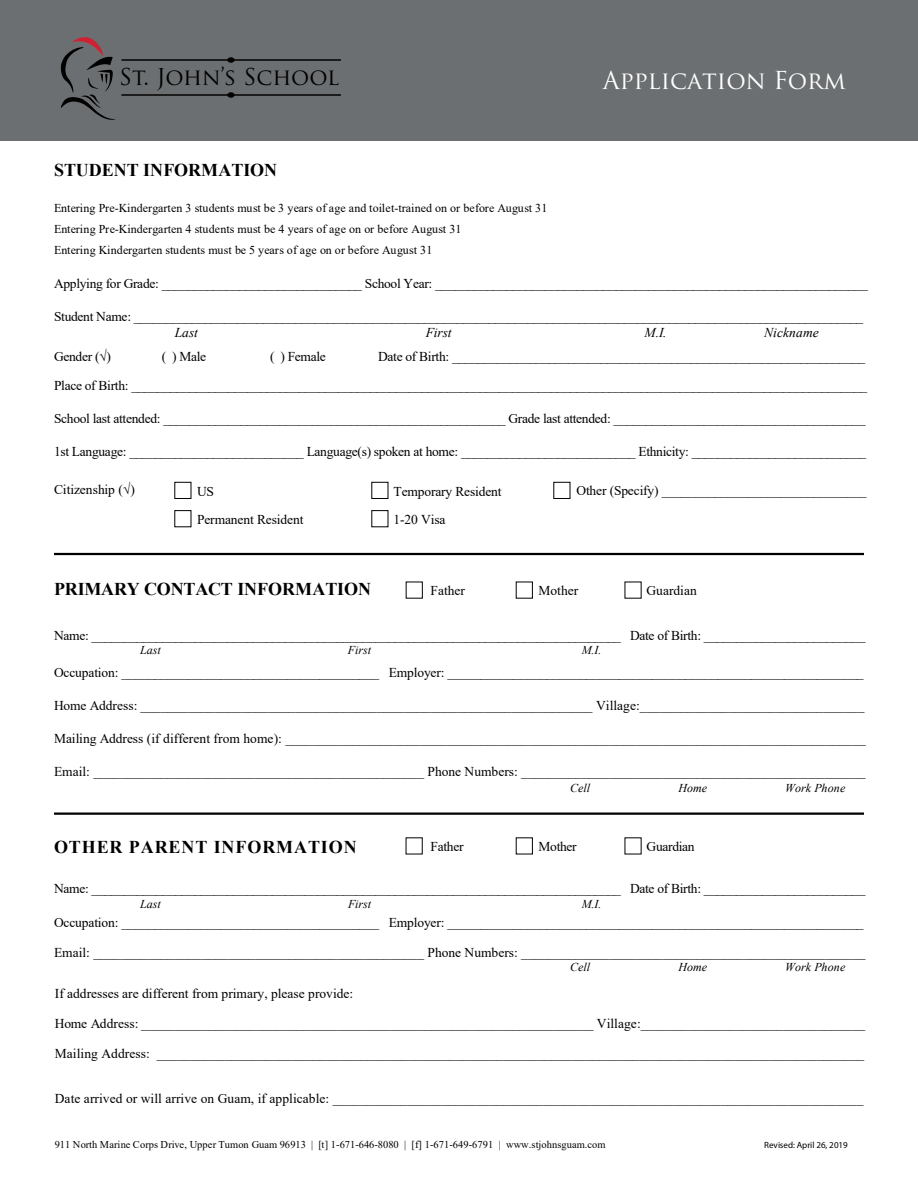
<style>
.page{position:relative;width:918px;height:1188px;background:#fff}
.page>*{position:absolute;margin:0;border:0;box-sizing:border-box;transform-origin:0 0}
.t1{font:24.15px "Trajan Pro";color:#fff}
.t2{font:22.65px "Trajan Pro";letter-spacing:-.01em;color:#000}
.t3{font:700 18px "Times New Roman";color:#000}
.t4{font:700 18px "Times New Roman";letter-spacing:.05em;color:#000}
.t5{font:13.5px/28.3px "Times New Roman";letter-spacing:-.01em;color:#000}
.t6{font:italic 13.5px "Times New Roman";letter-spacing:.005em;color:#000}
.t7{font:12px/21px "Times New Roman";letter-spacing:.01em;color:#000}
.t8{font:italic 12px "Times New Roman";letter-spacing:.005em;color:#000}
.t9{font:10.5px "Times New Roman";letter-spacing:.005em;color:#000}
.t10{font:9px "Myriad Pro";color:#000}
</style>
<div class="page">
<div style="left:1px;top:0;width:917px;height:140px;background:#6c6f71"></div>
<hr style="left:54px;top:553px;width:810px;height:2px;background:#000">
<hr style="left:54px;top:813px;width:810px;height:2px;background:#000">
<svg style="left:61px;top:37px;width:54px;height:83px"></svg>
<hr style="left:121px;top:59px;width:220px;height:2px;background:#020202">
<div style="left:227px;top:57px;width:8px;height:6px;background:#020202;border-radius:50%"></div>
<hr style="left:121px;top:94px;width:220px;height:2px;background:#020202">
<div style="left:227px;top:92px;width:8px;height:6px;background:#020202;border-radius:50%"></div>
<div style="left:174px;top:482px;width:17px;height:17px;border:1px solid #000"></div>
<div style="left:371px;top:482px;width:17px;height:17px;border:1px solid #000"></div>
<div style="left:553px;top:482px;width:17px;height:17px;border:1px solid #000"></div>
<h2 class="t2" style="left:119px;top:62px;width:221px">St. John’s School</h2>
<h3 class="t3" style="left:54px;top:157px;width:225px">STUDENT INFORMATION</h3>
<p class="t7" style="left:54px;top:198px;width:495px">Entering Pre-Kindergarten 3 students must be 3 years of age and toilet-trained on or before August 31<br>Entering Pre-Kindergarten 4 students must be 4 years of age on or before August 31<br>Entering Kindergarten students must be 5 years of age on or before August 31</p>
<h1 class="t1" style="left:603px;top:65px;width:244px">Application Form</h1>
<p class="t5" style="left:54px;top:269px;width:815px">Applying for Grade: _______________________________ School Year: ___________________________________________________________________</p>
<p class="t5" style="left:54px;top:302px;width:811px">Student Name: _________________________________________________________________________________________________________________</p>
<p class="t6" style="left:175px;top:323px;width:25px">Last</p>
<p class="t6" style="left:426px;top:323px;width:27px">First</p>
<p class="t6" style="left:644px;top:323px;width:24px">M.I.</p>
<p class="t6" style="left:764px;top:323px;width:56px">Nickname</p>
<p class="t5" style="left:54px;top:342px;width:58px">Gender (√)</p>
<p class="t5" style="left:162px;top:342px;width:46px">( ) Male</p>
<p class="t5" style="left:270px;top:342px;width:57px">( ) Female</p>
<p class="t5" style="left:378px;top:342px;width:489px">Date of Birth: ________________________________________________________________</p>
<p class="t5" style="left:54px;top:371px;width:815px">Place of Birth: __________________________________________________________________________________________________________________</p>
<p class="t5" style="left:54px;top:404px;width:813px">School last attended: _____________________________________________________ Grade last attended: _______________________________________</p>
<p class="t5" style="left:54px;top:437px;width:814px">1st Language: ___________________________ Language(s) spoken at home: ___________________________ Ethnicity: ___________________________</p>
<p class="t5" style="left:54px;top:475px;width:82px">Citizenship (√)</p>
<p class="t5" style="left:197px;top:476px;width:108px">US<br>Permanent Resident</p>
<p class="t5" style="left:394px;top:476px;width:110px">Temporary Resident<br>1-20 Visa</p>
<p class="t5" style="left:576px;top:476px;width:292px">Other (Specify) _______________________________</p>
<h3 class="t3" style="left:54px;top:576px;width:319px">PRIMARY CONTACT INFORMATION</h3>
<p class="t5" style="left:431px;top:576px;width:36px">Father</p>
<p class="t5" style="left:539px;top:576px;width:41px">Mother</p>
<p class="t5" style="left:647px;top:576px;width:52px">Guardian</p>
<p class="t5" style="left:54px;top:621px;width:813px">Name: __________________________________________________________________________________ Date of Birth: _________________________</p>
<p class="t5" style="left:54px;top:658px;width:811px">Occupation: _______________________________________ Employer: _______________________________________________________________</p>
<p class="t5" style="left:54px;top:691px;width:812px">Home Address: ___________________________________________________________________ Village:_________________________________</p>
<p class="t5" style="left:54px;top:724px;width:813px">Mailing Address (if different from home): ______________________________________________________________________________________</p>
<p class="t5" style="left:54px;top:757px;width:813px">Email: _________________________________________________ Phone Numbers: ___________________________________________________</p>
<p class="t8" style="left:140px;top:642px;width:22px">Last</p>
<p class="t8" style="left:348px;top:642px;width:25px">First</p>
<p class="t8" style="left:582px;top:642px;width:21px">M.I.</p>
<p class="t8" style="left:570px;top:779px;width:22px">Cell</p>
<p class="t8" style="left:678px;top:779px;width:30px">Home</p>
<p class="t8" style="left:785px;top:779px;width:62px">Work Phone</p>
<h3 class="t4" style="left:54px;top:834px;width:304px">OTHER PARENT INFORMATION</h3>
<p class="t5" style="left:54px;top:874px;width:813px">Name: __________________________________________________________________________________ Date of Birth: _________________________</p>
<p class="t5" style="left:54px;top:908px;width:811px">Occupation: _______________________________________ Employer: _______________________________________________________________</p>
<p class="t5" style="left:54px;top:938px;width:813px">Email: _________________________________________________ Phone Numbers: ___________________________________________________</p>
<p class="t5" style="left:431px;top:832px;width:35px">Father</p>
<p class="t5" style="left:539px;top:832px;width:40px">Mother</p>
<p class="t5" style="left:647px;top:832px;width:50px">Guardian</p>
<p class="t8" style="left:140px;top:895px;width:22px">Last</p>
<p class="t8" style="left:348px;top:895px;width:25px">First</p>
<p class="t8" style="left:582px;top:895px;width:21px">M.I.</p>
<p class="t8" style="left:570px;top:959px;width:22px">Cell</p>
<p class="t8" style="left:678px;top:959px;width:30px">Home</p>
<p class="t8" style="left:785px;top:959px;width:62px">Work Phone</p>
<p class="t5" style="left:55px;top:979px;width:300px">If addresses are different from primary, please provide:</p>
<p class="t5" style="left:55px;top:1009px;width:812px">Home Address: ___________________________________________________________________ Village:_________________________________</p>
<p class="t5" style="left:55px;top:1039px;width:811px">Mailing Address: ________________________________________________________________________________________________________</p>
<p class="t5" style="left:55px;top:1084px;width:810px">Date arrived or will arrive on Guam, if applicable: ______________________________________________________________________________</p>
<p class="t9" style="left:55px;top:1137px;width:552px">911 North Marine Corps Drive, Upper Tumon Guam 96913 | [t] 1-671-646-8080 | [f] 1-671-649-6791 | www.stjohnsguam.com</p>
<p class="t10" style="left:764px;top:1140px;width:85px">Revised: April 26, 2019</p>
</div>
